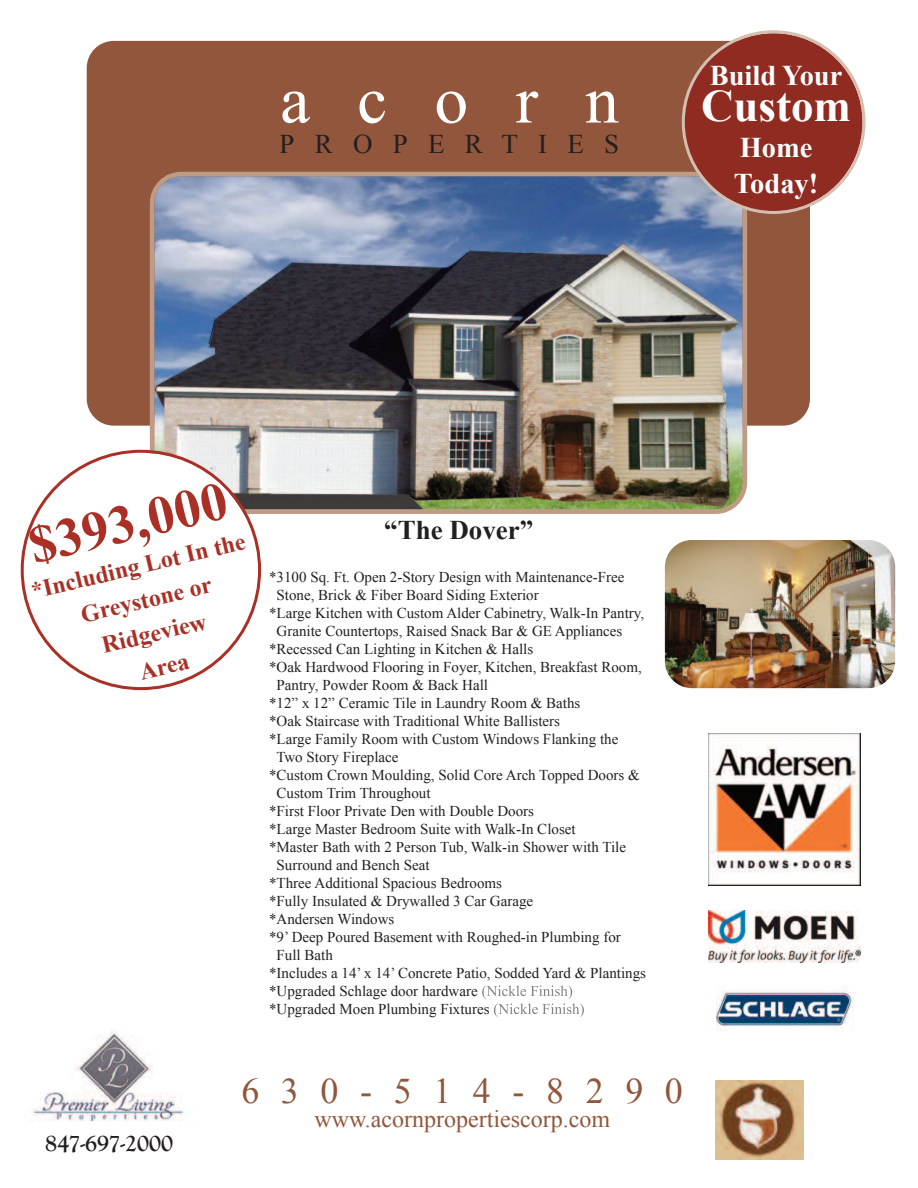
<style>
.page{position:relative;width:918px;height:1188px;background:#fff}
.page>*{position:absolute;margin:0;border:0;box-sizing:border-box;transform-origin:0 0}
.t1{font:67.5px "Times New Roman";letter-spacing:.7em;color:#fff}
.t2{font:700 54px "Times New Roman";color:#aa2f24}
.t3{font:700 45px "Times New Roman";color:#fff}
.t4{font:36px "Times New Roman";letter-spacing:.6em;color:#91563b}
.t5{font:700 28.5px/36px "Times New Roman";color:#fff}
.t6{font:27px "Times New Roman";letter-spacing:.75em;color:#231f20}
.t7{font:700 27px "Times New Roman";color:#231f20}
.t8{font:700 24px/34.5px "Times New Roman";color:#aa2f24;text-align:center}
.t9{font:24px "Times New Roman";color:#91563b}
.t10{font:700 24px "Goudy Old Style T";color:#231f20}
.t11{font:15px "Times New Roman";color:#231f20}
</style>
<div class="page">
<div style="left:87px;top:41px;width:723px;height:385px;background:#91563b;border-radius:27px"></div>
<img style="left:150px;top:172px;width:597px;height:342px">
<svg style="left:21px;top:450px;width:240px;height:240px"></svg>
<img style="left:665px;top:540px;width:230px;height:148px;border-radius:27px">
<img style="left:715px;top:1080px;width:88px;height:80px">
<svg style="left:482px;top:986px;width:56px;height:31px"></svg>
<svg style="left:682px;top:30px;width:184px;height:184px"></svg>
<img style="left:709px;top:734px;width:152px;height:152px">
<img style="left:709px;top:911px;width:152px;height:52px">
<img style="left:716px;top:987px;width:137px;height:44px">
<img style="left:32px;top:1031px;width:156px;height:91px">
<h1 class="t1" style="left:280px;top:62px;width:340px">acorn</h1>
<h3 class="t6" style="left:280px;top:128px;width:341px">PROPERTIES</h3>
<h3 class="t5" style="left:710px;top:58px;width:134px">Build Your</h3>
<h3 class="t3" style="left:701px;top:81px;width:152px">Custom</h3>
<h3 class="t5" style="left:734px;top:130px;width:86px">Home<br>Today!</h3>
<h2 class="t2" style="left:23px;top:516px;width:204px;rotate:-13deg">$393,000</h2>
<h3 class="t8" style="left:28px;top:574px;width:221px;rotate:-13deg">*Including Lot In the<br>Greystone or<br>Ridgeview<br>Area</h3>
<h3 class="t7" style="left:384px;top:515px;width:151px">“The Dover”</h3>
<p class="t11" style="left:269px;top:569px;width:357px">*3100 Sq. Ft. Open 2-Story Design with Maintenance-Free</p>
<p class="t11" style="left:277px;top:587px;width:264px">Stone, Brick &amp; Fiber Board Siding Exterior</p>
<p class="t11" style="left:269px;top:605px;width:376px">*Large Kitchen with Custom Alder Cabinetry, Walk-In Pantry,</p>
<p class="t11" style="left:277px;top:623px;width:347px">Granite Countertops, Raised Snack Bar &amp; GE Appliances</p>
<p class="t11" style="left:269px;top:641px;width:266px">*Recessed Can Lighting in Kitchen &amp; Halls</p>
<p class="t11" style="left:269px;top:659px;width:374px">*Oak Hardwood Flooring in Foyer, Kitchen, Breakfast Room,</p>
<p class="t11" style="left:277px;top:677px;width:213px">Pantry, Powder Room &amp; Back Hall</p>
<p class="t11" style="left:269px;top:695px;width:313px">*12” x 12” Ceramic Tile in Laundry Room &amp; Baths</p>
<p class="t11" style="left:269px;top:713px;width:292px">*Oak Staircase with Traditional White Ballisters</p>
<p class="t11" style="left:269px;top:731px;width:351px">*Large Family Room with Custom Windows Flanking the</p>
<p class="t11" style="left:276px;top:749px;width:124px">Two Story Fireplace</p>
<p class="t11" style="left:269px;top:767px;width:372px">*Custom Crown Moulding, Solid Core Arch Topped Doors &amp;</p>
<p class="t11" style="left:277px;top:785px;width:155px">Custom Trim Throughout</p>
<p class="t11" style="left:269px;top:803px;width:266px">*First Floor Private Den with Double Doors</p>
<p class="t11" style="left:269px;top:821px;width:308px">*Large Master Bedroom Suite with Walk-In Closet</p>
<p class="t11" style="left:269px;top:839px;width:358px">*Master Bath with 2 Person Tub, Walk-in Shower with Tile</p>
<p class="t11" style="left:277px;top:857px;width:154px">Surround and Bench Seat</p>
<p class="t11" style="left:269px;top:875px;width:234px">*Three Additional Spacious Bedrooms</p>
<p class="t11" style="left:269px;top:893px;width:266px">*Fully Insulated &amp; Drywalled 3 Car Garage</p>
<p class="t11" style="left:269px;top:911px;width:127px">*Andersen Windows</p>
<p class="t11" style="left:269px;top:929px;width:353px">*9’ Deep Poured Basement with Roughed-in Plumbing for</p>
<p class="t11" style="left:277px;top:947px;width:58px">Full Bath</p>
<p class="t11" style="left:269px;top:965px;width:378px">*Includes a 14’ x 14’ Concrete Patio, Sodded Yard &amp; Plantings</p>
<p class="t11" style="left:269px;top:983px;width:210px">*Upgraded Schlage door hardware</p>
<p class="t11" style="left:269px;top:1001px;width:222px">*Upgraded Moen Plumbing Fixtures</p>
<h3 class="t10" style="left:45px;top:1130px;width:129px">847-697-2000</h3>
<h3 class="t4" style="left:241px;top:1071px;width:443px">630-514-8290</h3>
<h3 class="t9" style="left:314px;top:1106px;width:297px">www.acornpropertiescorp.com</h3>
</div>
